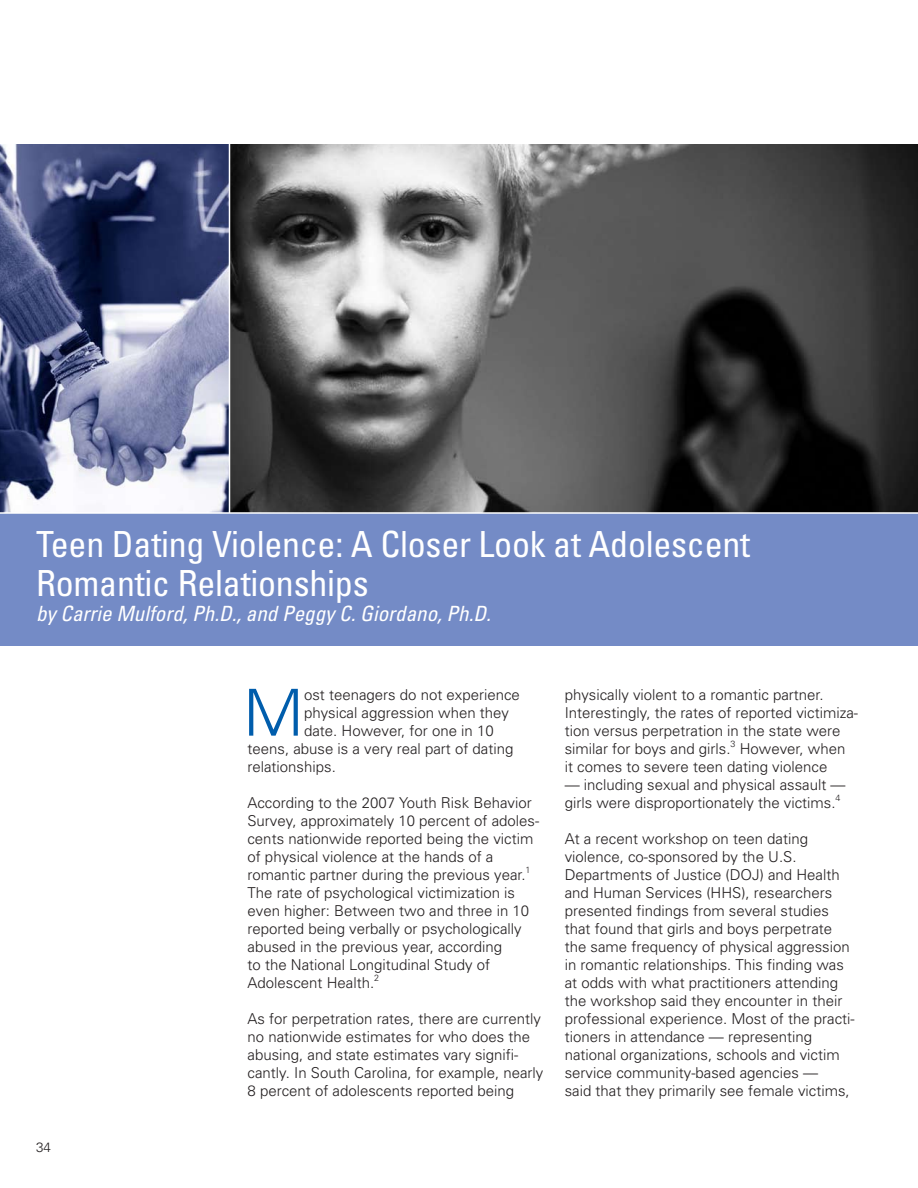
<style>
.page{position:relative;width:918px;height:1188px;background:#fff}
.page>*{position:absolute;margin:0;border:0;box-sizing:border-box;transform-origin:0 0}
._3__Body_text{font:300 64.8px "Univers";color:#005dac}
.t1{font:condensed 36px/39px "Univers";letter-spacing:-.005em;color:#fff}
.t2{font:italic condensed 21px "Univers";color:#fff}
._3__Body_text-2{font:300 15px/18px "Univers";color:#231f20}
.t3{font:300 13.5px "Univers";color:#231f20}
._3__Body_text-3{font:300 9px "Univers";color:#231f20}
</style>
<div class="page">
<div style="left:0;top:513px;width:918px;height:132px;background:#748bc6"></div>
<img style="left:0;top:144px;width:229px;height:368px">
<svg style="left:230px;top:144px;width:688px;height:368px;background:#575757"></svg>
<hr style="left:0;top:512px;width:918px;height:2px;background:#fff">
<h1 class="t1" style="left:36px;top:524px;width:716px">Teen Dating Violence: A Closer Look at Adolescent<br>Romantic Relationships</h1>
<h2 class="t2" style="left:36px;top:601px;width:456px">by Carrie Mulford, Ph.D., and Peggy C. Giordano, Ph.D.</h2>
<p class="t3" style="left:36px;top:1139px;width:17px">34</p>
<p class="_3__Body_text" style="left:243px;top:674px;width:63px">M</p>
<p class="_3__Body_text-2" style="left:304px;top:685px;width:217px">ost teenagers do not experience</p>
<p class="_3__Body_text-2" style="left:304px;top:703px;width:207px">physical aggression when they</p>
<p class="_3__Body_text-2" style="left:304px;top:721px;width:191px">date. However, for one in 10</p>
<p class="_3__Body_text-2" style="left:247px;top:739px;width:267px">teens, abuse is a very real part of dating</p>
<p class="_3__Body_text-2" style="left:247px;top:757px;width:90px">relationships.</p>
<p class="_3__Body_text-2" style="left:247px;top:793px;width:293px">According to the 2007 Youth Risk Behavior Survey, approximately 10 percent of adoles&shy;cents nationwide reported being the victim of physical violence at the hands of a romantic partner during the previous year.</p>
<p class="_3__Body_text-3" style="left:526px;top:864px;width:7px">1</p>
<p class="_3__Body_text-2" style="left:248px;top:883px;width:283px">The rate of psychological victimization is even higher: Between two and three in 10 reported being verbally or psychologically abused in the previous year, according<br>to the National Longitudinal Study of Adolescent Health.</p>
<p class="_3__Body_text-3" style="left:374px;top:972px;width:7px">2</p>
<p class="_3__Body_text-2" style="left:248px;top:1009px;width:297px">As for perpetration rates, there are currently no nationwide estimates for who does the abusing, and state estimates vary signifi&shy;cantly. In South Carolina, for example, nearly 8 percent of adolescents reported being</p>
<p class="_3__Body_text-2" style="left:565px;top:685px;width:295px">physically violent to a romantic partner.<br>Interestingly, the rates of reported victimiza&shy;tion versus perpetration in the state were similar for boys and girls.</p>
<p class="_3__Body_text-3" style="left:731px;top:738px;width:7px">3</p>
<p class="_3__Body_text-2" style="left:565px;top:739px;width:282px;text-indent:175px">However, when it comes to severe teen dating violence</p>
<p class="_3__Body_text-2" style="left:565px;top:775px;width:282px">— including sexual and physical assault — girls were disproportionately the victims.</p>
<p class="_3__Body_text-3" style="left:836px;top:792px;width:7px">4</p>
<p class="_3__Body_text-2" style="left:565px;top:829px;width:292px">At a recent workshop on teen dating violence, co-sponsored by the U.S.<br>Departments of Justice (DOJ) and Health and Human Services (HHS), researchers presented findings from several studies that found that girls and boys perpetrate the same frequency of physical aggression in romantic relationships. This finding was at odds with what practitioners attending the workshop said they encounter in their professional experience. Most of the practi&shy;tioners in attendance — representing national organizations, schools and victim service community-based agencies —<br>said that they primarily see female victims,</p>
</div>
